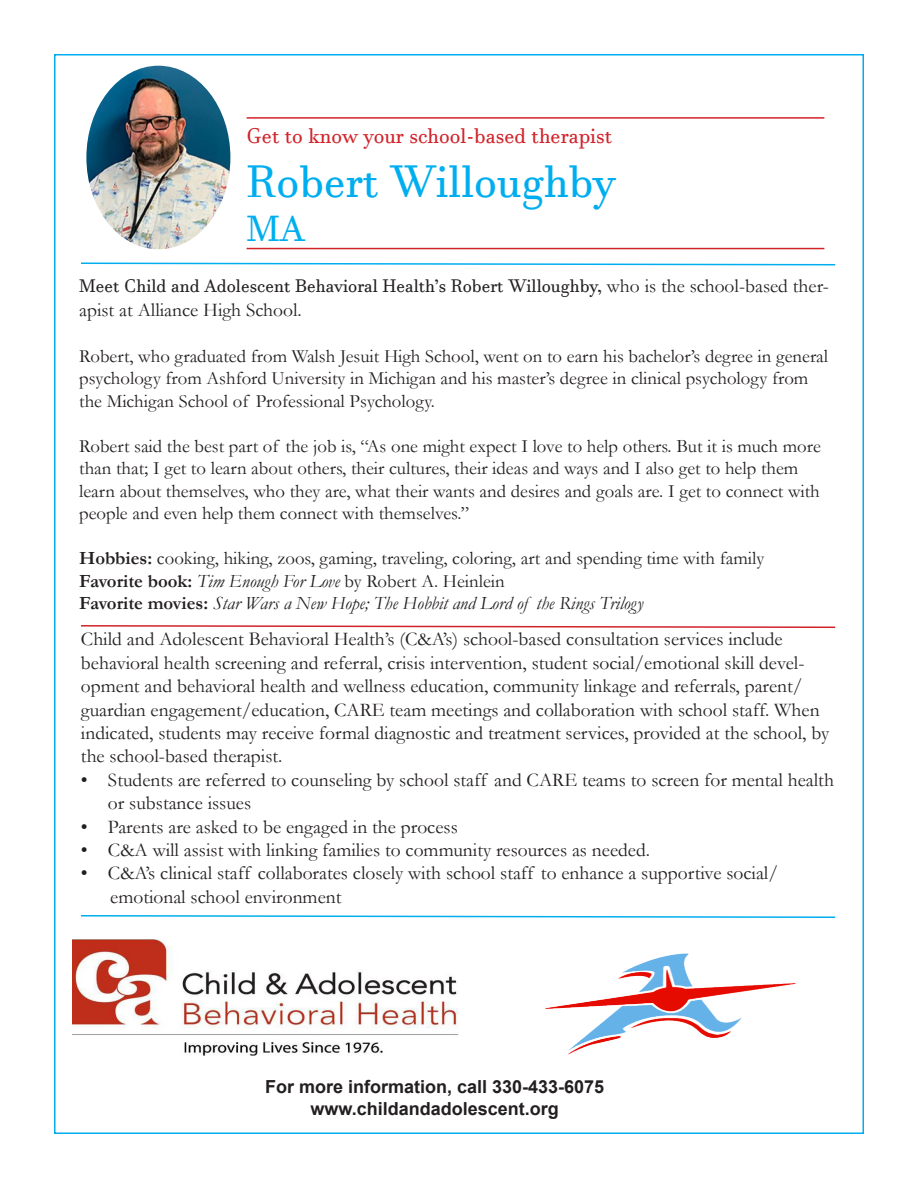
<style>
.page{position:relative;width:918px;height:1188px;background:#fff}
.page>*{position:absolute;margin:0;border:0;box-sizing:border-box;transform-origin:0 0}
.t1{font:45px "Javanese Text";color:#00aeef}
.t2{font:36px "Javanese Text";color:#00aeef}
.t3{font:21px "Javanese Text";color:#d1232a}
.t4{font:19.5px/23.4px "Garamond";color:#231f20}
.t5{font:18.75px/22.5px "Garamond";color:#231f20}
.t6{font:18px "Javanese Text";color:#231f20}
.t7{font:700 18px "Arial";color:#231f20}
.s1{font-family:"Garamond";font-size:19.5px}
.s2{font-weight:700}
.s3{font-style:italic}
</style>
<div class="page">
<img style="left:72px;top:939px;width:387px;height:117px">
<img style="left:545px;top:953px;width:251px;height:102px">
<hr style="left:247px;top:117px;width:577px;height:2px;background:#d1232a">
<hr style="left:247px;top:248px;width:577px;height:1px;background:#d1232a">
<svg style="left:81px;top:625px;width:755px;height:3px"></svg>
<svg style="left:81px;top:915px;width:755px;height:3px"></svg>
<svg style="left:81px;top:262px;width:755px;height:4px"></svg>
<img style="left:86px;top:66px;width:144px;height:183px">
<p class="t3" style="left:247px;top:124px;width:367px">Get to know your school-based therapist</p>
<p class="t1" style="left:247px;top:155px;width:370px">Robert Willoughby</p>
<p class="t2" style="left:247px;top:207px;width:60px">MA</p>
<p class="t6" style="left:79px;top:276px;width:751px">Meet Child and Adolescent Behavioral Health’s Robert Willoughby, <span class="s1">who is the school-based ther-</span></p>
<p class="t4" style="left:79px;top:297px;width:224px">apist at Alliance High School.</p>
<p class="t5" style="left:79px;top:344px;width:750px">Robert, who graduated from Walsh Jesuit High School, went on to earn his bachelor’s degree in general psychology from Ashford University in Michigan and his master’s degree in clinical psychology from the Michigan School of Professional Psychology.</p>
<p class="t5" style="left:79px;top:434px;width:743px">Robert said the best part of the job is, “As one might expect I love to help others. But it is much more than that; I get to learn about others, their cultures, their ideas and ways and I also get to help them learn about themselves, who they are, what their wants and desires and goals are. I get to connect with people and even help them connect with themselves.”</p>
<p class="t5" style="left:79px;top:546px;width:687px"><span class="s2">Hobbies:</span> cooking, hiking, zoos, gaming, traveling, coloring, art and spending time with family<br><span class="s2">Favorite book:</span> <span class="s3">Tim Enough For Love</span> by Robert A. Heinlein<br><span class="s2">Favorite movies:</span> <span class="s3">Star Wars a New Hope; The Hobbit and Lord of the Rings Trilogy</span></p>
<p class="t4" style="left:81px;top:627px;width:750px">Child and Adolescent Behavioral Health’s (C&amp;A’s) school-based consultation services include behavioral health screening and referral, crisis intervention, student social/emotional skill devel&shy;opment and behavioral health and wellness education, community linkage and referrals, parent/ guardian engagement/education, CARE team meetings and collaboration with school staff. When indicated, students may receive formal diagnostic and treatment services, provided at the school, by the school-based therapist.</p>
<p class="t4" style="left:108px;top:768px;width:727px;text-indent:-27px">• Students are referred to counseling by school staff and CARE teams to screen for mental health or substance issues</p>
<p class="t4" style="left:81px;top:814px;width:378px">• Parents are asked to be engaged in the process</p>
<p class="t4" style="left:81px;top:838px;width:571px">• C&amp;A will assist with linking families to community resources as needed.</p>
<p class="t4" style="left:81px;top:861px;width:699px">• C&amp;A’s clinical staff collaborates closely with school staff to enhance a supportive social/</p>
<p class="t4" style="left:110px;top:885px;width:233px">emotional school environment</p>
<p class="t7" style="left:265px;top:1074px;width:341px">For more information, call 330-433-6075</p>
<p class="t7" style="left:311px;top:1096px;width:250px">www.childandadolescent.org</p>
</div>
